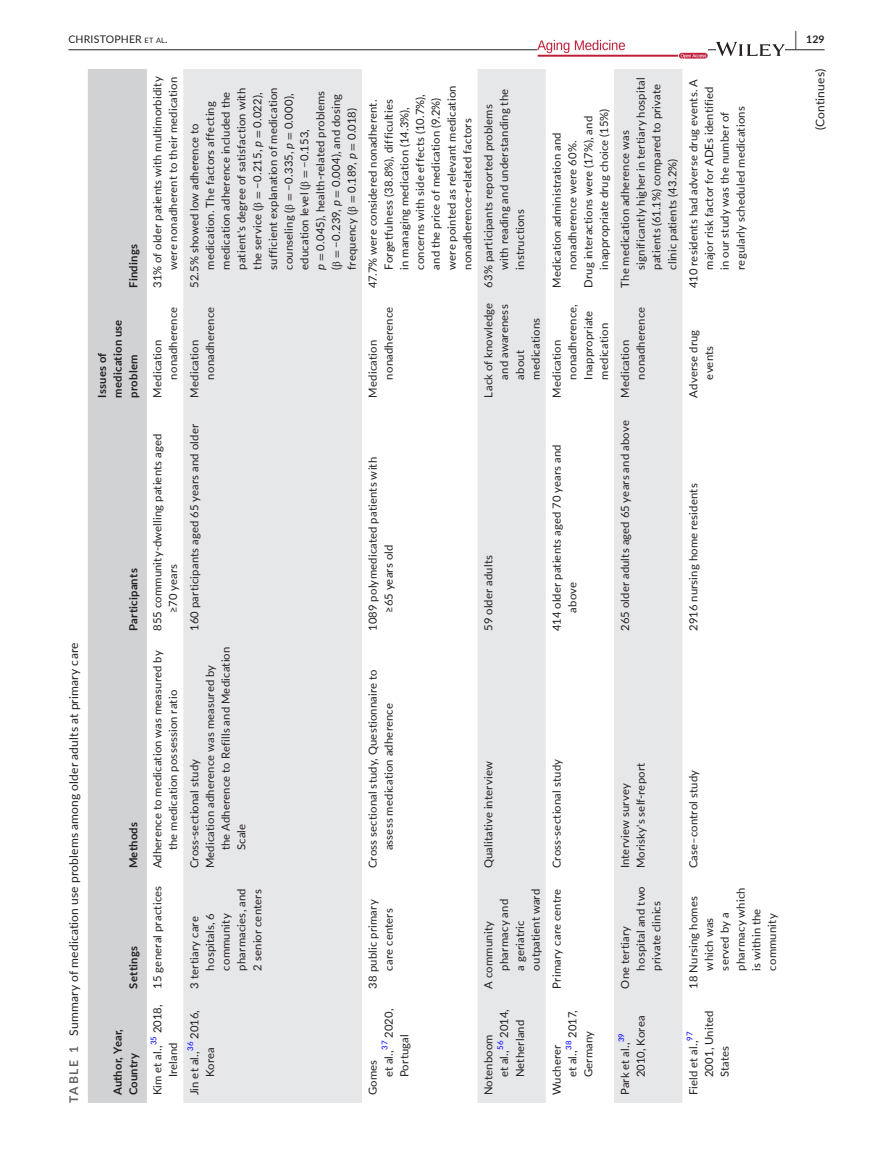
<style>
.page{position:relative;width:893px;height:1174px;background:#fff}
.page>*{position:absolute;margin:0;border:0;box-sizing:border-box;transform-origin:0 0}
.t1{font:12px "Lato";letter-spacing:.015em;color:#231f20}
.t2{font:11.25px/15.8px "Lato";letter-spacing:.015em;color:#231f20}
.t3{font:700 11.25px/15.8px "Lato";letter-spacing:.02em;color:#231f20}
.t4{font:10.5px "Lato";letter-spacing:.015em;color:#231f20}
.t5{font:700 10.5px "Lato";color:#231f20}
.t6{font:7.8px "Lato";letter-spacing:.015em;color:#00f}
.s1{font-size:7.35px}
.s2{font-size:19.5px}
.s3{font-weight:700;color:#636366}
.s4{font-family:"STIX"}
.s5{font-style:italic}
</style>
<div class="page">
<hr style="left:68px;top:49px;width:756px;height:1px;background:#231f20">
<img style="left:537px;top:39px;width:171px;height:20px">
<svg style="left:716px;top:42px;width:69px;height:14px"></svg>
<div style="left:88px;top:69px;width:59px;height:1033px;background:#d1d2d4"></div>
<svg style="left:183px;top:69px;width:499px;height:1033px;fill:#e6e7e9"></svg>
<p class="t4" style="left:68px;top:31px;width:101px">CHRISTOPHER <span class="s1">et al</span>.</p>
<p class="t5" style="left:795px;top:31px;width:31px"><span class="s2">|</span> 129</p>
<p class="t1" style="left:65px;top:1102px;width:462px;rotate:-90deg"><span class="s3">TABLE 1</span> Summary of medication use problems among older adults at primary care</p>
<p class="t3" style="left:125px;top:288px;width:45px;rotate:-90deg">Findings</p>
<p class="t3" style="left:94px;top:397px;width:79px;rotate:-90deg">Issues of medication use problem</p>
<p class="t3" style="left:125px;top:630px;width:64px;rotate:-90deg">Participants</p>
<p class="t3" style="left:125px;top:868px;width:48px;rotate:-90deg">Methods</p>
<p class="t3" style="left:125px;top:988px;width:44px;rotate:-90deg">Settings</p>
<p class="t3" style="left:109px;top:1095px;width:68px;rotate:-90deg">Author, Year,<br>Country</p>
<p class="t2" style="left:149px;top:288px;width:213px;text-align:right;rotate:-90deg">31% of older patients with multimorbidity were nonadherent to their medication</p>
<p class="t2" style="left:149px;top:379px;width:74px;text-indent:-18px;rotate:-90deg">Medication nonadherence</p>
<p class="t2" style="left:186px;top:270px;width:184px;text-indent:-18px;rotate:-90deg">52.5% showed low adherence to medication. The factors affecting medication adherence included the patient's degree of satisfaction with the service (<span class="s4">β =</span> −0.215, <span class="s5">p</span> <span class="s4">=</span> 0.022), sufficient explanation of medication counseling (<span class="s4">β =</span> −0.335, <span class="s5">p</span> <span class="s4">=</span> 0.000), education level (<span class="s4">β =</span> −0.153,<br><span class="s5">p</span> <span class="s4">=</span> 0.045), health-related problems (<span class="s4">β =</span> −0.239, <span class="s5">p</span> <span class="s4">=</span> 0.004), and dosing frequency (<span class="s4">β =</span> 0.189, <span class="s5">p</span> <span class="s4">=</span> 0.018)</p>
<p class="t2" style="left:186px;top:379px;width:74px;text-indent:-18px;rotate:-90deg">Medication nonadherence</p>
<p class="t2" style="left:364px;top:270px;width:186px;text-indent:-18px;rotate:-90deg">47.7% were considered nonadherent.<br>Forgetfulness (38.8%), difficulties<br>in managing medication (14.3%), concerns with side effects (10.7%), and the price of medication (9.2%) were pointed as relevant medication nonadherence-related factors</p>
<p class="t2" style="left:364px;top:379px;width:74px;text-indent:-18px;rotate:-90deg">Medication nonadherence</p>
<p class="t2" style="left:149px;top:612px;width:181px;text-indent:-18px;rotate:-90deg">855 community-dwelling patients aged ≥70 years</p>
<p class="t2" style="left:149px;top:850px;width:201px;text-indent:-18px;rotate:-90deg">Adherence to medication was measured by the medication possession ratio</p>
<p class="t2" style="left:149px;top:988px;width:104px;rotate:-90deg">15 general practices</p>
<p class="t2" style="left:149px;top:1033px;width:31px;rotate:-90deg">2018,</p>
<p class="t6" style="left:148px;top:1045px;width:11px;rotate:-90deg">35</p>
<p class="t2" style="left:165px;top:1077px;width:37px;rotate:-90deg">Ireland</p>
<p class="t2" style="left:149px;top:1095px;width:51px;rotate:-90deg">Kim et al.,</p>
<p class="t2" style="left:186px;top:630px;width:208px;rotate:-90deg">160 participants aged 65 years and older</p>
<p class="t2" style="left:217px;top:850px;width:205px;rotate:-90deg">the Adherence to Refills and Medication</p>
<p class="t2" style="left:202px;top:868px;width:205px;rotate:-90deg">Medication adherence was measured by</p>
<p class="t2" style="left:186px;top:868px;width:111px;rotate:-90deg">Cross-sectional study</p>
<p class="t2" style="left:233px;top:850px;width:28px;rotate:-90deg">Scale</p>
<p class="t2" style="left:186px;top:970px;width:84px;text-indent:-18px;rotate:-90deg">3 tertiary care hospitals, 6 community pharmacies, and<br>2 senior centers</p>
<p class="t2" style="left:186px;top:1039px;width:30px;rotate:-90deg">2016,</p>
<p class="t6" style="left:185px;top:1051px;width:11px;rotate:-90deg">36</p>
<p class="t2" style="left:202px;top:1077px;width:31px;rotate:-90deg">Korea</p>
<p class="t2" style="left:186px;top:1095px;width:45px;rotate:-90deg">Jin et al.,</p>
<p class="t2" style="left:364px;top:612px;width:157px;text-indent:-18px;rotate:-90deg">1089 polymedicated patients with ≥65 years old</p>
<p class="t2" style="left:364px;top:850px;width:182px;text-indent:-18px;rotate:-90deg">Cross sectional study, Questionnaire to assess medication adherence</p>
<p class="t2" style="left:364px;top:970px;width:72px;text-indent:-18px;rotate:-90deg">38 public primary care centers</p>
<p class="t2" style="left:380px;top:1077px;width:70px;text-indent:39px;rotate:-90deg">2020,<br>Portugal</p>
<p class="t6" style="left:379px;top:1050px;width:11px;rotate:-90deg">37</p>
<p class="t2" style="left:364px;top:1077px;width:29px;text-indent:-18px;rotate:-90deg">Gomes et al.,</p>
<p class="t2" style="left:480px;top:270px;width:182px;text-indent:-18px;rotate:-90deg">63% participants reported problems with reading and understanding the instructions</p>
<p class="t2" style="left:480px;top:379px;width:78px;text-indent:-18px;rotate:-90deg">Lack of knowledge and awareness about medications</p>
<p class="t2" style="left:480px;top:630px;width:77px;rotate:-90deg">59 older adults</p>
<p class="t2" style="left:580px;top:288px;width:173px;rotate:-90deg">Drug interactions were (17%), and</p>
<p class="t2" style="left:596px;top:270px;width:162px;rotate:-90deg">inappropriate drug choice (15%)</p>
<p class="t2" style="left:548px;top:288px;width:157px;rotate:-90deg">Medication administration and</p>
<p class="t2" style="left:564px;top:270px;width:131px;rotate:-90deg">nonadherence were 60%.</p>
<p class="t2" style="left:548px;top:379px;width:77px;text-indent:-18px;rotate:-90deg">Medication nonadherence,<br>Inappropriate medication</p>
<p class="t2" style="left:548px;top:612px;width:170px;text-indent:-18px;rotate:-90deg">414 older patients aged 70 years and above</p>
<p class="t2" style="left:617px;top:270px;width:194px;text-indent:-18px;rotate:-90deg">The medication adherence was significantly higher in tertiary hospital patients (61.1%) compared to private clinic patients (43.2%)</p>
<p class="t2" style="left:617px;top:379px;width:74px;text-indent:-18px;rotate:-90deg">Medication nonadherence</p>
<p class="t2" style="left:617px;top:631px;width:212px;rotate:-90deg">265 older adults aged 65 years and above</p>
<p class="t2" style="left:685px;top:270px;width:192px;text-indent:-18px;rotate:-90deg">410 residents had adverse drug events. A major risk factor for ADEs identified in our study was the number of regularly scheduled medications</p>
<p class="t1" style="left:812px;top:130px;width:63px;rotate:-90deg">(Continues)</p>
<p class="t2" style="left:685px;top:397px;width:69px;text-align:center;rotate:-90deg">Adverse drug events</p>
<p class="t2" style="left:685px;top:631px;width:149px;rotate:-90deg">2916 nursing home residents</p>
<p class="t2" style="left:480px;top:868px;width:108px;rotate:-90deg">Qualitative interview</p>
<p class="t2" style="left:480px;top:970px;width:83px;text-indent:-18px;rotate:-90deg">A community pharmacy and<br>a geriatric outpatient ward</p>
<p class="t2" style="left:496px;top:1077px;width:70px;text-indent:40px;rotate:-90deg">2014,<br>Netherland</p>
<p class="t2" style="left:480px;top:1095px;width:62px;text-align:center;rotate:-90deg">Notenboom et al.,</p>
<p class="t6" style="left:495px;top:1050px;width:11px;rotate:-90deg">56</p>
<p class="t2" style="left:548px;top:868px;width:111px;rotate:-90deg">Cross-sectional study</p>
<p class="t2" style="left:548px;top:988px;width:101px;rotate:-90deg">Primary care centre</p>
<p class="t2" style="left:564px;top:1077px;width:69px;text-indent:40px;rotate:-90deg">2017,<br>Germany</p>
<p class="t6" style="left:563px;top:1050px;width:11px;rotate:-90deg">38</p>
<p class="t2" style="left:548px;top:1077px;width:34px;text-indent:-18px;rotate:-90deg">Wucherer et al.,</p>
<p class="t2" style="left:617px;top:868px;width:107px;rotate:-90deg">Interview survey<br>Morisky's self-report</p>
<p class="t2" style="left:617px;top:970px;width:86px;text-indent:-18px;rotate:-90deg">One tertiary hospital and two private clinics</p>
<p class="t2" style="left:632px;top:1077px;width:63px;rotate:-90deg">2010, Korea</p>
<p class="t6" style="left:616px;top:1042px;width:11px;rotate:-90deg">39</p>
<p class="t2" style="left:617px;top:1095px;width:54px;rotate:-90deg">Park et al.,</p>
<p class="t2" style="left:685px;top:868px;width:100px;rotate:-90deg">Case–control study</p>
<p class="t2" style="left:685px;top:970px;width:84px;text-indent:-18px;rotate:-90deg">18 Nursing homes which was served by a pharmacy which is within the community</p>
<p class="t2" style="left:701px;top:1077px;width:68px;rotate:-90deg">2001, United<br>States</p>
<p class="t6" style="left:684px;top:1041px;width:11px;rotate:-90deg">97</p>
<p class="t2" style="left:685px;top:1095px;width:56px;rotate:-90deg">Field et al.,</p>
</div>
